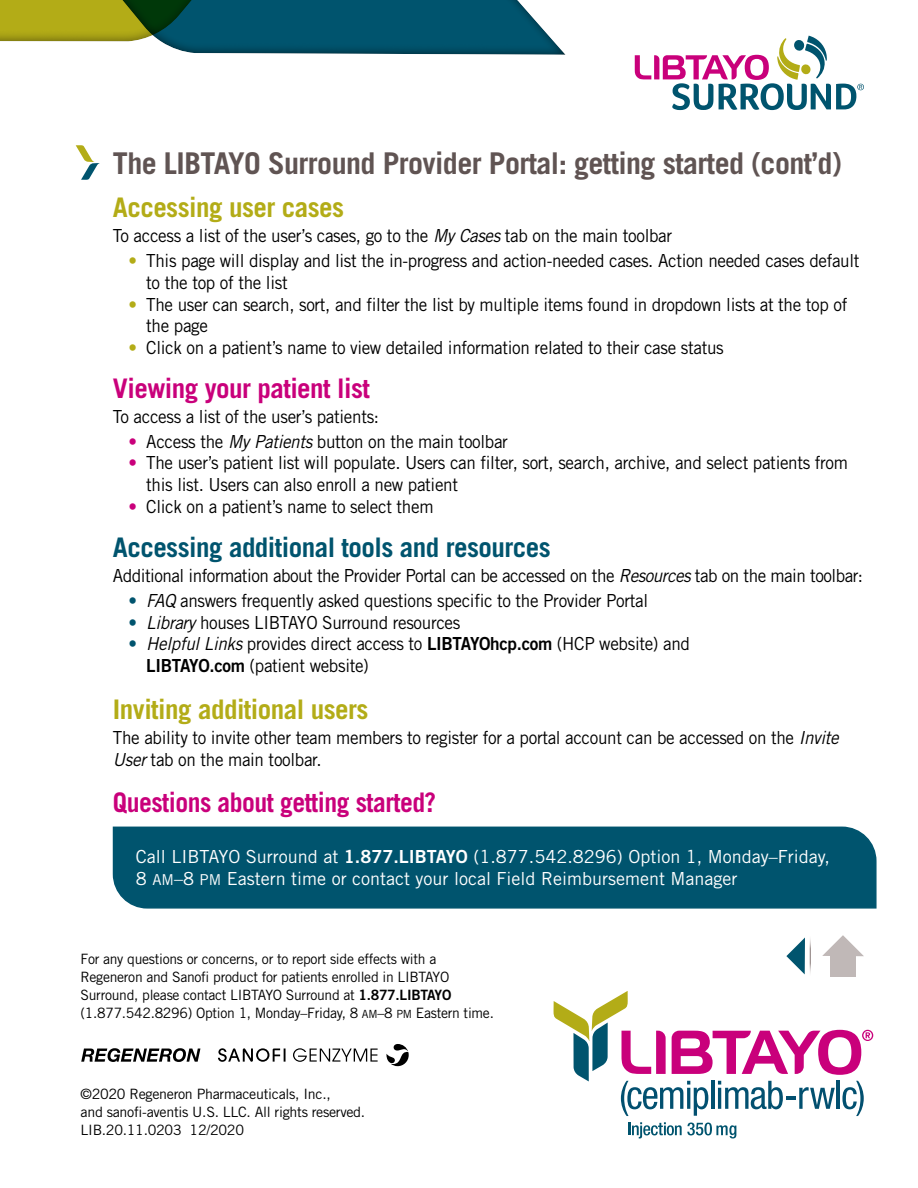
<style>
.page{position:relative;width:918px;height:1188px;background:#fff}
.page>*{position:absolute;margin:0;border:0;box-sizing:border-box;transform-origin:0 0}
.t1{font:700 30px "Trade Gothic LT Std";letter-spacing:-.02em;color:#605453}
.t2{font:700 27px "Trade Gothic LT Std";letter-spacing:-.02em;color:#b3ac17}
.t3{font:700 27px "Trade Gothic LT Std";letter-spacing:-.02em;color:#00546e}
.t4{font:700 27px "Trade Gothic LT Std";letter-spacing:-.02em;color:#c9007b;scale:.95 1}
.t5{font:700 27px "Trade Gothic LT Std";letter-spacing:-.02em;color:#c9007b}
.t6{font:18px/21.6px "Trade Gothic LT Std";letter-spacing:-.02em;color:#000;scale:.95 1}
.t7{font:18px/21.6px "Trade Gothic LT Std";color:#fff}
.t8{font:14.25px/18px "Trade Gothic LT Std";letter-spacing:-.02em;color:#000}
.s1{font-style:italic}
.s2{color:#b3ac17}
.s3{color:#c9007b}
.s4{color:#00546e}
.s5{font-family:"Trade Gothic LT Std Bd 2"}
.s6{font-size:15px}
.s7{font-size:11.25px}
</style>
<div class="page">
<svg style="left:218px;top:1048px;width:68px;height:14px"></svg>
<svg style="left:293px;top:1048px;width:85px;height:14px"></svg>
<svg style="left:386px;top:1044px;width:23px;height:22px"></svg>
<svg style="left:81px;top:1048px;width:119px;height:14px"></svg>
<svg style="left:786px;top:938px;width:19px;height:36px"></svg>
<hr style="left:809px;top:935px;width:2px;height:42px;background:#a09594">
<svg style="left:822px;top:935px;width:42px;height:21px"></svg>
<div style="left:831px;top:953px;width:25px;height:24px;background:#c0b8b7"></div>
<svg style="left:635px;top:36px;width:229px;height:74px"></svg>
<svg style="left:247px;top:0;width:318px;height:55px;background:#176178"></svg>
<svg style="left:0;top:0;width:247px;height:180px"></svg>
<svg style="left:629px;top:1122px;width:107px;height:16px"></svg>
<svg style="left:554px;top:991px;width:319px;height:125px"></svg>
<div style="left:112px;top:826px;width:765px;height:83px;background:#00546e"></div>
<h1 class="t1" style="left:113px;top:145px;width:731px">The LIBTAYO Surround Provider Portal: getting started (cont’d)</h1>
<h2 class="t2" style="left:113px;top:191px;width:233px">Accessing user cases</h2>
<p class="t6" style="left:113px;top:225px;width:590px">To access a list of the user’s cases, go to the <span class="s1">My Cases</span> tab on the main toolbar</p>
<p class="t6" style="left:146px;top:250px;width:752px;text-indent:-18px"><span class="s2">•</span> This page will display and list the in-progress and action-needed cases. Action needed cases default to the top of the list</p>
<p class="t6" style="left:146px;top:293px;width:739px;text-indent:-18px"><span class="s2">•</span> The user can search, sort, and filter the list by multiple items found in dropdown lists at the top of the page</p>
<p class="t6" style="left:128px;top:336px;width:628px"><span class="s2">•</span> Click on a patient’s name to view detailed information related to their case status</p>
<h2 class="t5" style="left:113px;top:371px;width:259px">Viewing your patient list</h2>
<p class="t6" style="left:113px;top:405px;width:282px">To access a list of the user’s patients:</p>
<p class="t6" style="left:128px;top:430px;width:401px"><span class="s3">•</span> Access the <span class="s1">My Patients</span> button on the main toolbar</p>
<p class="t6" style="left:146px;top:452px;width:740px;text-indent:-18px"><span class="s3">•</span> The user’s patient list will populate. Users can filter, sort, search, archive, and select patients from this list. Users can also enroll a new patient</p>
<p class="t6" style="left:128px;top:495px;width:323px"><span class="s3">•</span> Click on a patient’s name to select them</p>
<h2 class="t3" style="left:113px;top:531px;width:439px">Accessing additional tools and resources</h2>
<p class="t6" style="left:113px;top:565px;width:791px">Additional information about the Provider Portal can be accessed on the <span class="s1">Resources</span> tab on the main toolbar:</p>
<p class="t6" style="left:128px;top:590px;width:549px"><span class="s4">•</span> <span class="s1">FAQ</span> answers frequently asked questions specific to the Provider Portal</p>
<p class="t6" style="left:128px;top:611px;width:351px"><span class="s4">•</span> <span class="s1">Library</span> houses LIBTAYO Surround resources</p>
<p class="t6" style="left:146px;top:633px;width:574px;text-indent:-18px"><span class="s4">•</span> <span class="s1">Helpful Links</span> provides direct access to <span class="s5">LIBTAYOhcp.com</span> (HCP website) and<br><span class="s5">LIBTAYO.com</span> (patient website)</p>
<h2 class="t2" style="left:113px;top:693px;width:257px">Inviting additional users</h2>
<p class="t6" style="left:113px;top:727px;width:766px">The ability to invite other team members to register for a portal account can be accessed on the <span class="s1">Invite<br>User</span> tab on the main toolbar.</p>
<h2 class="t4" style="left:113px;top:786px;width:342px">Questions about getting started?</h2>
<p class="t7" style="left:136px;top:846px;width:696px">Call LIBTAYO Surround at <span class="s5">1.877.LIBTAYO</span> (1.877.542.8296) Option 1, Monday–Friday,<br>8 <span class="s6">AM</span>–8 <span class="s6">PM</span> Eastern time or contact your local Field Reimbursement Manager</p>
<p class="t8" style="left:81px;top:950px;width:415px">For any questions or concerns, or to report side effects with a Regeneron and Sanofi product for patients enrolled in LIBTAYO Surround, please contact LIBTAYO Surround at <span class="s5">1.877.LIBTAYO </span>(1.877.542.8296) Option 1, Monday–Friday, 8 <span class="s7">AM</span>–8 <span class="s7">PM</span> Eastern time.</p>
<p class="t8" style="left:81px;top:1084px;width:286px">©2020 Regeneron Pharmaceuticals, Inc.,<br>and sanofi-aventis U.S. LLC. All rights reserved.<br>LIB.20.11.0203 12/2020</p>
</div>
